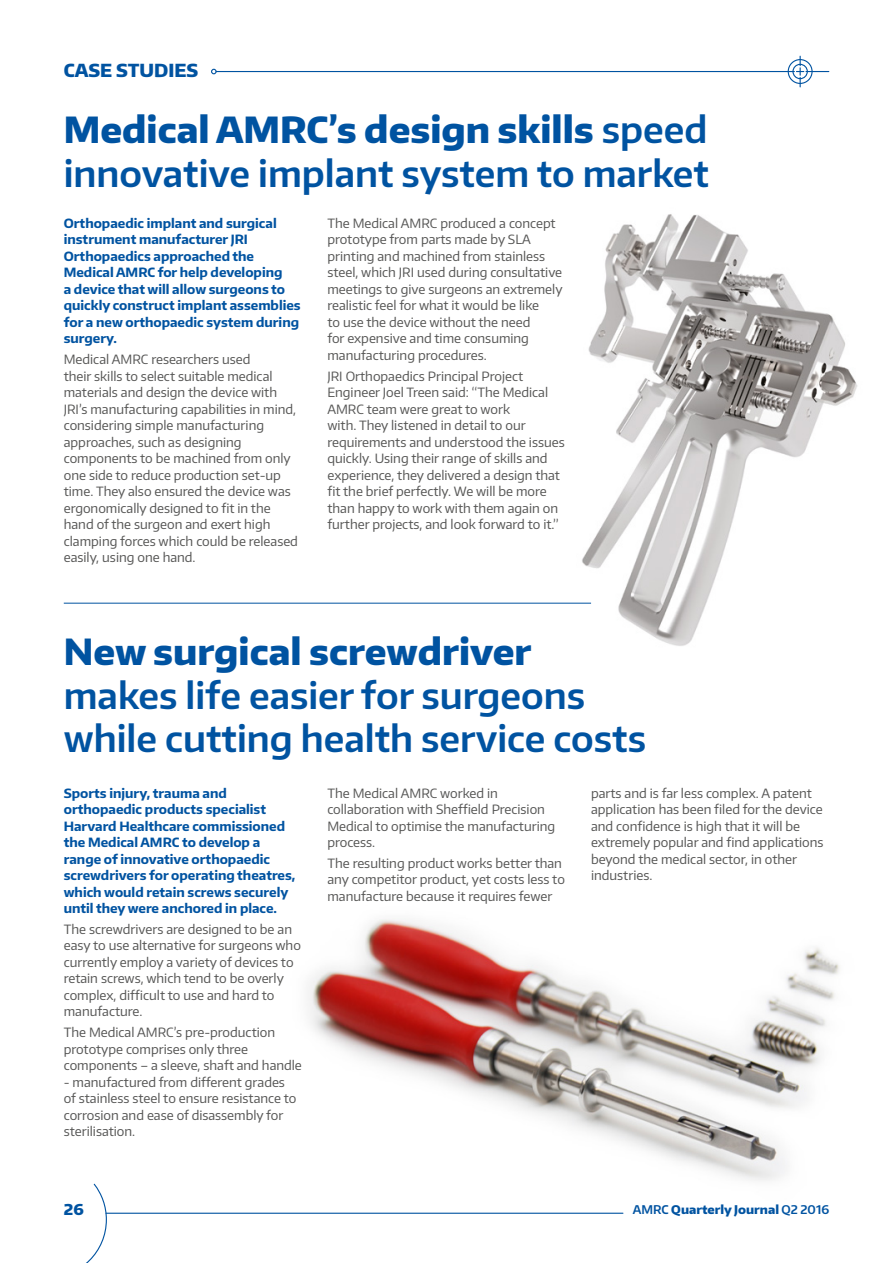
<style>
.page{position:relative;width:893px;height:1263px;background:#fff}
.page>*{position:absolute;margin:0;border:0;box-sizing:border-box;transform-origin:0 0}
.t1{font:600 36px/43.2px "Encode Sans";color:#0053a1}
.t2{font:800 36px "Encode Sans";color:#0053a1}
.t3{font:800 18px "Encode Sans";color:#0053a1}
.t4{font:800 15px "Encode Sans";color:#0053a1}
.t5{font:12.75px/16.5px "Encode Sans";color:#575756}
.t6{font:700 12.75px/16.5px "Encode Sans";color:#0053a1}
.t7{font:800 12px "Encode Sans";color:#0053a1}
.s1{font-weight:800}
.s2{font-weight:600}
</style>
<div class="page">
<img style="left:577px;top:214px;width:281px;height:432px">
<hr style="left:892px;top:0;width:1px;height:1263px;background:#0053a1">
<img style="left:267px;top:918px;width:573px;height:295px">
<hr style="left:216px;top:71px;width:578px;height:1px;background:#0053a1">
<svg style="left:211px;top:69px;width:6px;height:5px"></svg>
<div style="left:788px;top:59px;width:25px;height:25px;border:1px solid #0053a1;border-radius:50%"></div>
<div style="left:792px;top:64px;width:16px;height:15px;border:1px solid #0053a1;border-radius:50%"></div>
<svg style="left:796px;top:56px;width:33px;height:31px"></svg>
<hr style="left:106px;top:1213px;width:517px;height:1px;background:#0053a1">
<svg style="left:86px;top:1183px;width:21px;height:80px"></svg>
<hr style="left:64px;top:603px;width:527px;height:1px;background:#0053a1">
<h2 class="t3" style="left:64px;top:58px;width:136px">CASE STUDIES</h2>
<h1 class="t1" style="left:64px;top:107px;width:647px"><span class="s1">Medical AMRC’s design skills</span> speed innovative implant system to market</h1>
<p class="t6" style="left:64px;top:214px;width:238px">Orthopaedic implant and surgical instrument manufacturer JRI<br>Orthopaedics approached the<br>Medical AMRC for help developing<br>a device that will allow surgeons to quickly construct implant assemblies for a new orthopaedic system during surgery.</p>
<p class="t5" style="left:64px;top:351px;width:236px">Medical AMRC researchers used<br>their skills to select suitable medical materials and design the device with JRI’s manufacturing capabilities in mind, considering simple manufacturing approaches, such as designing components to be machined from only one side to reduce production set-up time. They also ensured the device was ergonomically designed to fit in the hand of the surgeon and exert high clamping forces which could be released easily, using one hand.</p>
<p class="t5" style="left:327px;top:214px;width:237px">The Medical AMRC produced a concept prototype from parts made by SLA printing and machined from stainless steel, which JRI used during consultative meetings to give surgeons an extremely realistic feel for what it would be like<br>to use the device without the need<br>for expensive and time consuming manufacturing procedures.</p>
<p class="t5" style="left:327px;top:367px;width:239px">JRI Orthopaedics Principal Project Engineer Joel Treen said: “The Medical AMRC team were great to work<br>with. They listened in detail to our requirements and understood the issues quickly. Using their range of skills and experience, they delivered a design that fit the brief perfectly. We will be more than happy to work with them again on further projects, and look forward to it.”</p>
<h1 class="t2" style="left:64px;top:628px;width:469px">New surgical screwdriver</h1>
<h1 class="t1" style="left:64px;top:672px;width:584px">makes life easier for surgeons while cutting health service costs</h1>
<p class="t6" style="left:64px;top:784px;width:233px">Sports injury, trauma and orthopaedic products specialist Harvard Healthcare commissioned the Medical AMRC to develop a range of innovative orthopaedic screwdrivers for operating theatres, which would retain screws securely until they were anchored in place.</p>
<p class="t5" style="left:64px;top:920px;width:239px">The screwdrivers are designed to be an easy to use alternative for surgeons who currently employ a variety of devices to retain screws, which tend to be overly complex, difficult to use and hard to manufacture.</p>
<p class="t5" style="left:64px;top:1024px;width:240px">The Medical AMRC’s pre-production prototype comprises only three components – a sleeve, shaft and handle</p>
<p class="t5" style="left:64px;top:1073px;width:234px">- manufactured from different grades of stainless steel to ensure resistance to corrosion and ease of disassembly for sterilisation.</p>
<p class="t5" style="left:591px;top:784px;width:234px">parts and is far less complex. A patent application has been filed for the device and confidence is high that it will be extremely popular and find applications beyond the medical sector, in other industries.</p>
<p class="t5" style="left:327px;top:784px;width:229px">The Medical AMRC worked in collaboration with Sheffield Precision<br>Medical to optimise the manufacturing process.</p>
<p class="t5" style="left:327px;top:854px;width:239px">The resulting product works better than any competitor product, yet costs less to manufacture because it requires fewer</p>
<p class="t4" style="left:64px;top:1200px;width:21px">26</p>
<p class="t7" style="left:633px;top:1202px;width:198px"><span class="s2">AMRC</span> Quarterly Journal <span class="s2">Q2 2016</span></p>
</div>
